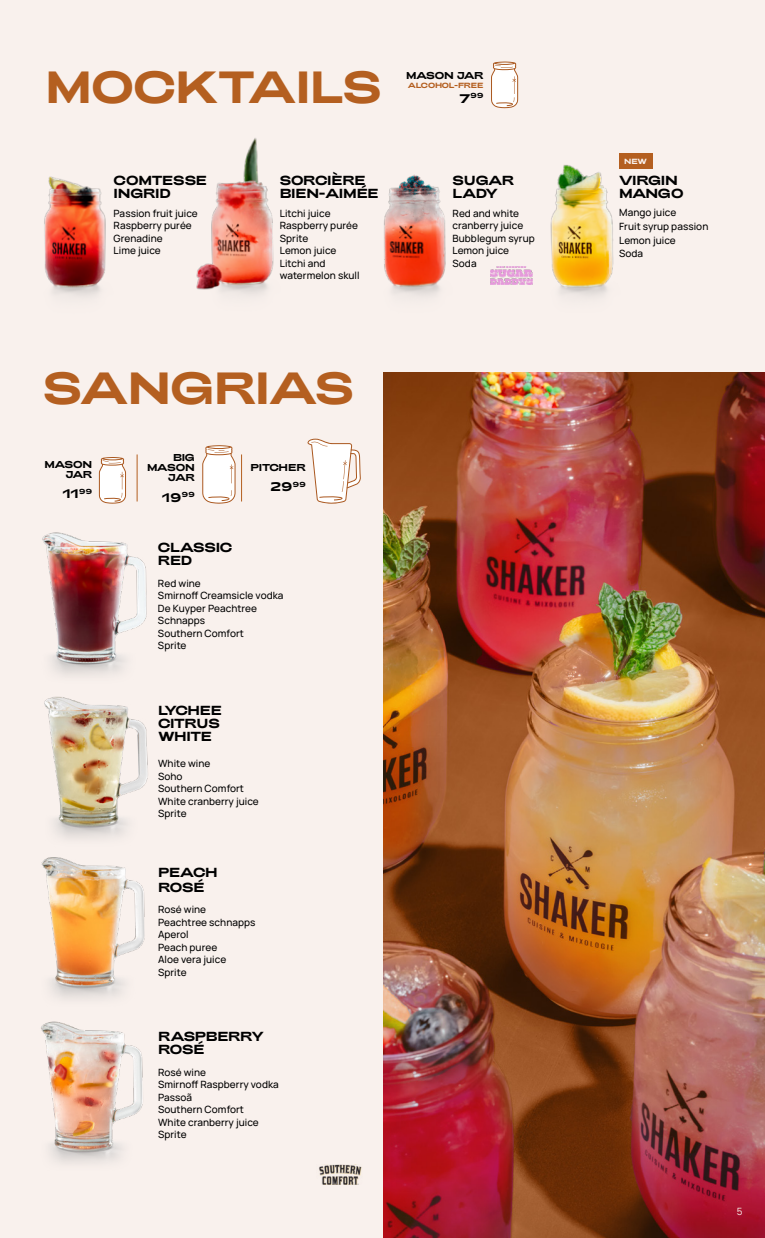
<style>
.page{position:relative;width:765px;height:1238px;background:#f9f1ed}
.page>*{position:absolute;margin:0;border:0;box-sizing:border-box;transform-origin:0 0}
.t1{font:700 45px "Adieu";letter-spacing:-.03em;color:#b45f20}
.t2{font:700 13.12px/13.1px "Adieu";letter-spacing:-.03em;color:#000}
.t3{font:700 12.5px "Adieu";color:#000}
.t4{font:500 10px/12.5px "Manrope";letter-spacing:.005em;color:#000}
.t5{font:700 10px/10px "Adieu";letter-spacing:-.06em;color:#000;text-align:right}
.t6{font:700 10px "Adieu";letter-spacing:-.035em;color:#000}
.t7{font:10px "Manrope";color:#f9f1ed}
.t8{font:700 7.5px "Adieu";letter-spacing:-.03em;color:#b45f20}
.t9{font:700 7.5px "Adieu";color:#f9f1ed}
.t10{font:700 7.25px "Adieu";color:#000}
.s1{font-size:12.5px}
</style>
<div class="page">
<img style="left:383px;top:372px;width:382px;height:866px">
<img style="left:550px;top:165px;width:64px;height:133px">
<img style="left:196px;top:138px;width:78px;height:157px">
<img style="left:42px;top:532px;width:105px;height:137px">
<img style="left:41px;top:857px;width:104px;height:137px">
<hr style="left:137px;top:454px;width:1px;height:47px;background:#b45f20">
<hr style="left:241px;top:454px;width:1px;height:47px;background:#b45f20">
<img style="left:44px;top:176px;width:62px;height:122px">
<img style="left:384px;top:174px;width:62px;height:123px">
<img style="left:44px;top:669px;width:104px;height:170px">
<img style="left:41px;top:994px;width:102px;height:170px">
<svg style="left:491px;top:61px;width:27px;height:47px"></svg>
<svg style="left:99px;top:457px;width:27px;height:46px"></svg>
<svg style="left:202px;top:445px;width:34px;height:58px;background:#f3e7df"></svg>
<svg style="left:308px;top:438px;width:53px;height:66px"></svg>
<img style="left:319px;top:1164px;width:43px;height:20px">
<img style="left:491px;top:267px;width:41px;height:17px">
<div style="left:619px;top:153px;width:34px;height:16px;background:#b45f20"></div>
<h1 class="t1" style="left:45px;top:61px;width:338px">MOCKTAILS</h1>
<p class="t5" style="left:406px;top:70px;width:79px">MASON JAR</p>
<p class="t8" style="left:408px;top:81px;width:77px">ALCOHOL-FREE</p>
<p class="t10" style="left:460px;top:92px;width:25px"><span class="s1">7</span>99</p>
<h2 class="t2" style="left:114px;top:174px;width:95px">COMTESSE<br>INGRID</h2>
<p class="t4" style="left:114px;top:206px;width:86px">Passion fruit juice<br>Raspberry purée<br>Grenadine<br>Lime juice</p>
<h2 class="t2" style="left:280px;top:174px;width:101px">SORCIÈRE<br>BIEN-AIMÉE</h2>
<p class="t4" style="left:280px;top:206px;width:81px">Litchi juice<br>Raspberry purée<br>Sprite<br>Lemon juice<br>Litchi and watermelon skull</p>
<h2 class="t2" style="left:453px;top:174px;width:63px">SUGAR<br>LADY</h2>
<p class="t4" style="left:453px;top:206px;width:84px">Red and white cranberry juice<br>Bubblegum syrup<br>Lemon juice<br>Soda</p>
<h1 class="t1" style="left:43px;top:362px;width:313px">SANGRIAS</h1>
<p class="t5" style="left:45px;top:459px;width:49px">MASON<br>JAR</p>
<p class="t3" style="left:63px;top:486px;width:31px">11<sup>99</sup></p>
<p class="t5" style="left:147px;top:453px;width:49px">BIG<br>MASON<br>JAR</p>
<p class="t3" style="left:162px;top:490px;width:34px">19<sup>99</sup></p>
<p class="t6" style="left:251px;top:462px;width:57px">PITCHER</p>
<p class="t3" style="left:271px;top:479px;width:37px">29<sup>99</sup></p>
<h2 class="t2" style="left:158px;top:540px;width:76px">CLASSIC<br>RED</h2>
<p class="t4" style="left:158px;top:576px;width:127px">Red wine<br>Smirnoff Creamsicle vodka<br>De Kuyper Peachtree<br>Schnapps<br>Southern Comfort<br>Sprite</p>
<h2 class="t2" style="left:158px;top:704px;width:66px">LYCHEE<br>CITRUS<br>WHITE</h2>
<p class="t4" style="left:158px;top:757px;width:102px">White wine<br>Soho<br>Southern Comfort<br>White cranberry juice<br>Sprite</p>
<h2 class="t2" style="left:158px;top:864px;width:61px;line-height:15px">PEACH<br>ROSÉ</h2>
<p class="t4" style="left:158px;top:903px;width:99px">Rosé wine<br>Peachtree schnapps<br>Aperol<br>Peach puree<br>Aloe vera juice<br>Sprite</p>
<h2 class="t2" style="left:158px;top:1029px;width:107px">RASPBERRY<br>ROSÉ</h2>
<p class="t4" style="left:158px;top:1065px;width:122px">Rosé wine<br>Smirnoff Raspberry vodka<br>Passoã<br>Southern Comfort<br>White cranberry juice<br>Sprite</p>
<p class="t9" style="left:624px;top:157px;width:24px">NEW</p>
<h2 class="t2" style="left:619px;top:174px;width:66px">VIRGIN<br>MANGO</h2>
<p class="t4" style="left:619px;top:205px;width:91px;line-height:13.6px">Mango juice<br>Fruit syrup passion<br>Lemon juice<br>Soda</p>
<p class="t7" style="left:737px;top:1204px;width:7px">5</p>
</div>
